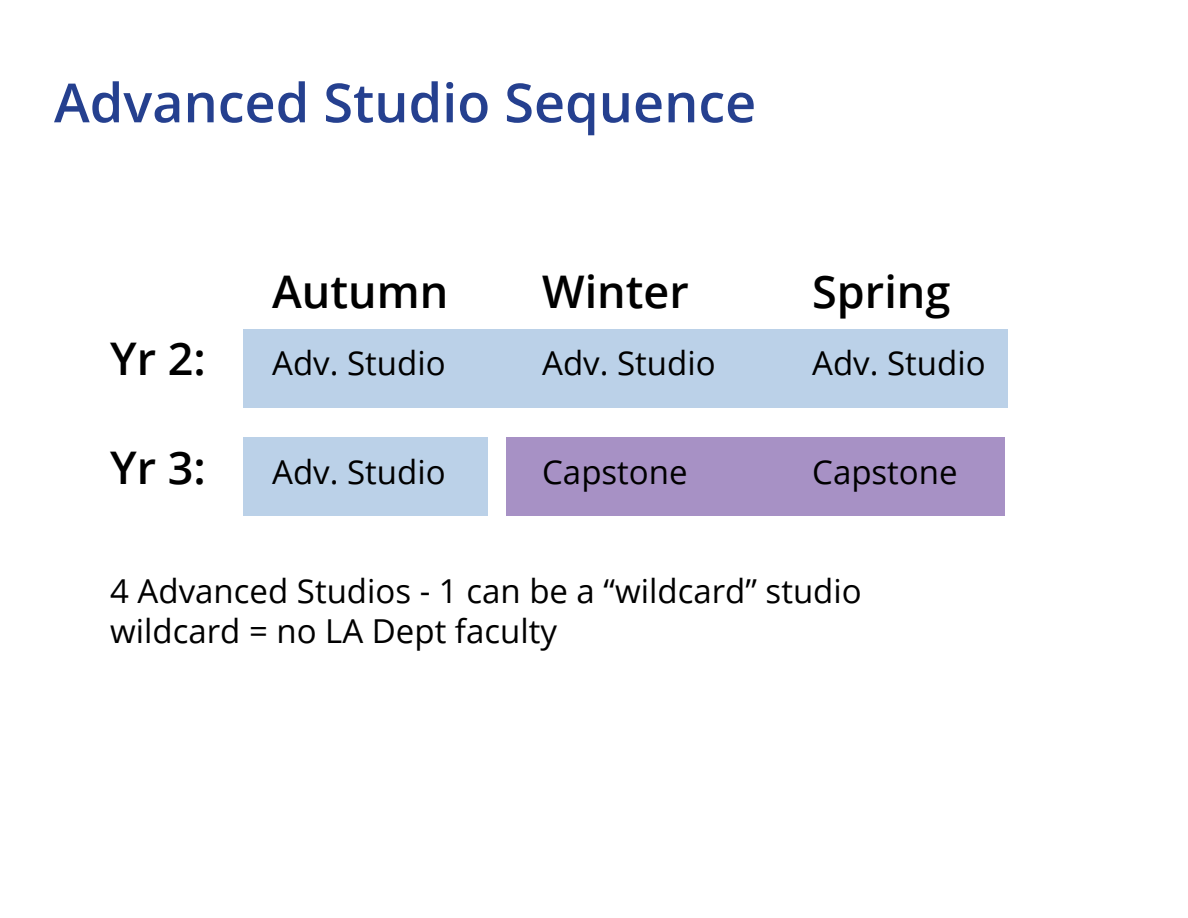
<style>
.page{position:relative;width:1188px;height:918px;background:#fff}
.page>*{position:absolute;margin:0;border:0;box-sizing:border-box;transform-origin:0 0}
.t1{font:600 54px "Open Sans";color:#25408f}
.t2{font:600 45px "Open Sans";color:#000}
.t3{font:33px/39.6px "Open Sans";color:#000}
</style>
<div class="page">
<div style="left:243px;top:330px;width:765px;height:78px;background:#bbd1e8"></div>
<div style="left:243px;top:438px;width:244px;height:78px;background:#bbd1e8"></div>
<div style="left:507px;top:438px;width:498px;height:78px;background:#a791c5"></div>
<h1 class="t1" style="left:54px;top:66px;width:704px">Advanced Studio Sequence</h1>
<h2 class="t2" style="left:272px;top:260px;width:178px">Autumn</h2>
<h2 class="t2" style="left:542px;top:260px;width:148px">Winter</h2>
<h2 class="t2" style="left:812px;top:260px;width:140px">Spring</h2>
<h2 class="t2" style="left:110px;top:328px;width:97px">Yr 2:</h2>
<p class="t3" style="left:272px;top:342px;width:175px">Adv. Studio</p>
<p class="t3" style="left:542px;top:342px;width:175px">Adv. Studio</p>
<p class="t3" style="left:812px;top:342px;width:175px">Adv. Studio</p>
<h2 class="t2" style="left:110px;top:437px;width:97px">Yr 3:</h2>
<p class="t3" style="left:272px;top:452px;width:175px">Adv. Studio</p>
<p class="t3" style="left:542px;top:452px;width:147px">Capstone</p>
<p class="t3" style="left:812px;top:452px;width:147px">Capstone</p>
<p class="t3" style="left:110px;top:571px;width:753px">4 Advanced Studios - 1 can be a “wildcard” studio wildcard = no LA Dept faculty</p>
</div>
